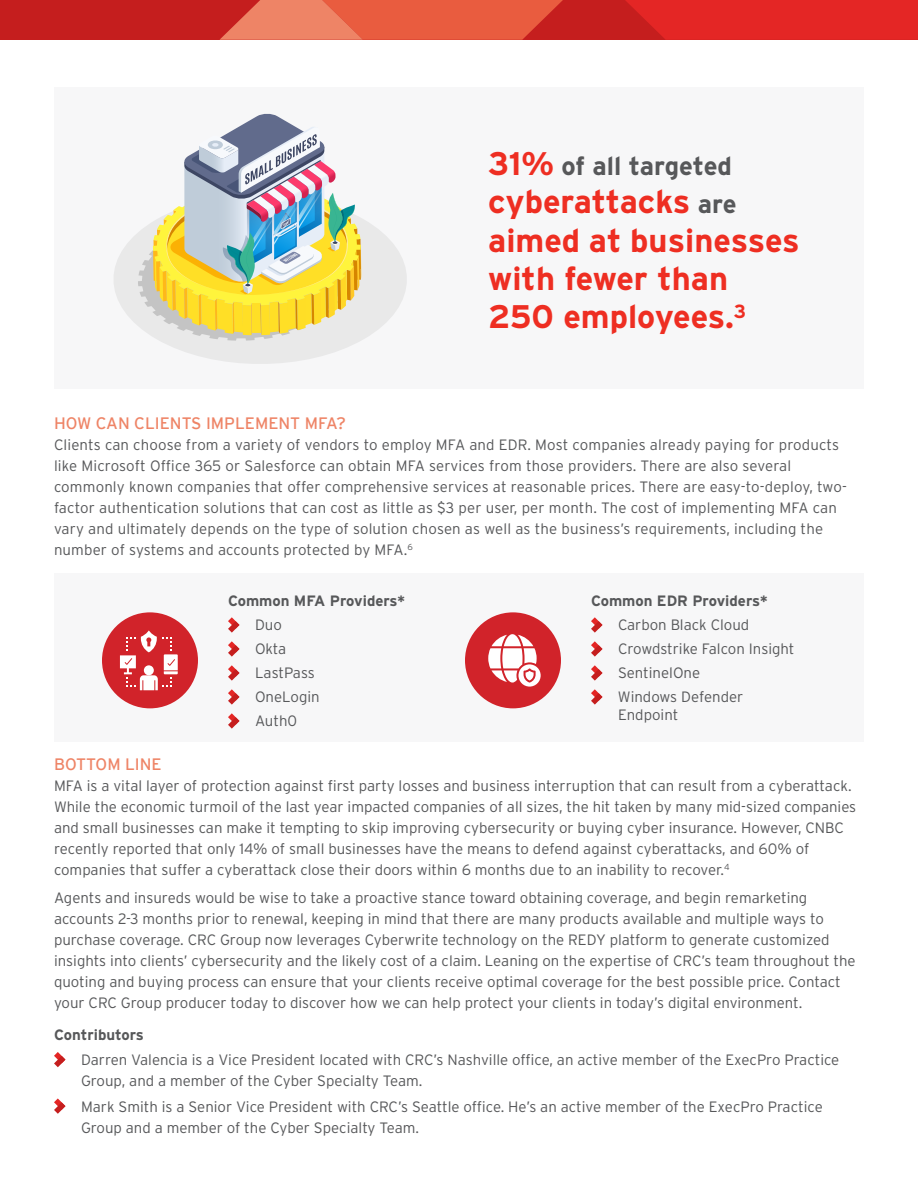
<style>
.page{position:relative;width:918px;height:1188px;background:#fff}
.page>*{position:absolute;margin:0;border:0;box-sizing:border-box;transform-origin:0 0}
.Body_Bullet_point{font:700 32.7px/38.4px "Interstate";color:#ee2e22}
.Body_Bullet_point-2{font:700 25.8px "Interstate";letter-spacing:-.005em;color:#57585a}
.Body_Bullet_point-3{font:16.5px "Interstate";color:#ee8466}
.Body_Bullet_point-4{font:300 15px/21px "Interstate";color:#57585a}
.Body_Bullet_point-5{font:700 15px "Interstate";color:#57585a}
.Body_copy{font:700 15px "Interstate";color:#57585a}
.s1{font-size:32.7px;color:#ee2e22}
.s2{font-size:25.8px;color:#57585a}
</style>
<div class="page">
<div style="left:54px;top:573px;width:810px;height:169px;background:#f7f7f8"></div>
<svg style="left:54px;top:1052px;width:11px;height:15px"></svg>
<svg style="left:54px;top:1098px;width:11px;height:16px"></svg>
<div style="left:0;top:0;width:918px;height:40px;background:#c51e1e"></div>
<svg style="left:625px;top:0;width:293px;height:40px"></svg>
<svg style="left:220px;top:0;width:343px;height:40px"></svg>
<div style="left:54px;top:88px;width:810px;height:301px;background:#f7f7f8"></div>
<svg style="left:114px;top:218px;width:293px;height:146px;fill:#e9e9e9"></svg>
<svg style="left:138px;top:113px;width:223px;height:228px"></svg>
<svg style="left:591px;top:617px;width:11px;height:16px"></svg>
<svg style="left:591px;top:641px;width:11px;height:16px"></svg>
<svg style="left:591px;top:665px;width:11px;height:16px"></svg>
<svg style="left:591px;top:689px;width:11px;height:16px"></svg>
<div style="left:465px;top:612px;width:96px;height:96px;background:#d1232a;border-radius:50%"></div>
<svg style="left:488px;top:634px;width:53px;height:53px"></svg>
<svg style="left:228px;top:617px;width:11px;height:16px"></svg>
<svg style="left:228px;top:641px;width:11px;height:16px"></svg>
<svg style="left:228px;top:665px;width:11px;height:16px"></svg>
<svg style="left:228px;top:689px;width:11px;height:16px"></svg>
<svg style="left:228px;top:713px;width:11px;height:16px"></svg>
<div style="left:102px;top:612px;width:96px;height:96px;background:#d1232a;border-radius:50%"></div>
<svg style="left:120px;top:630px;width:58px;height:60px"></svg>
<p class="Body_Bullet_point-2" style="left:488px;top:150px;width:245px"><span class="s1">31%</span> of all targeted</p>
<p class="Body_Bullet_point" style="left:488px;top:182px;width:313px">cyberattacks <span class="s2">are </span>aimed at businesses with fewer than<br>250 employees.<sup>3</sup></p>
<p class="Body_Bullet_point-3" style="left:54px;top:414px;width:293px">HOW CAN CLIENTS IMPLEMENT MFA?</p>
<p class="Body_Bullet_point-4" style="left:54px;top:434px;width:794px">Clients can choose from a variety of vendors to employ MFA and EDR. Most companies already paying for products like Microsoft Office 365 or Salesforce can obtain MFA services from those providers. There are also several commonly known companies that offer comprehensive services at reasonable prices. There are easy-to-deploy, two&shy;factor authentication solutions that can cost as little as $3 per user, per month. The cost of implementing MFA can vary and ultimately depends on the type of solution chosen as well as the business’s requirements, including the number of systems and accounts protected by MFA.<sup>6</sup></p>
<p class="Body_Bullet_point-5" style="left:228px;top:592px;width:179px">Common MFA Providers*</p>
<p class="Body_Bullet_point-4" style="left:255px;top:614px;width:28px">Duo</p>
<p class="Body_Bullet_point-4" style="left:255px;top:638px;width:33px">Okta</p>
<p class="Body_Bullet_point-4" style="left:255px;top:662px;width:61px">LastPass</p>
<p class="Body_Bullet_point-4" style="left:255px;top:686px;width:66px">OneLogin</p>
<p class="Body_Bullet_point-4" style="left:255px;top:710px;width:44px">Auth0</p>
<p class="Body_Bullet_point-5" style="left:591px;top:592px;width:178px">Common EDR Providers*</p>
<p class="Body_Bullet_point-4" style="left:618px;top:614px;width:133px">Carbon Black Cloud</p>
<p class="Body_Bullet_point-4" style="left:618px;top:638px;width:178px">Crowdstrike Falcon Insight</p>
<p class="Body_Bullet_point-4" style="left:618px;top:662px;width:84px">SentinelOne</p>
<p class="Body_Bullet_point-4" style="left:618px;top:688px;width:127px;line-height:18px">Windows Defender<br>Endpoint</p>
<p class="Body_Bullet_point-3" style="left:54px;top:754px;width:109px">BOTTOM LINE</p>
<p class="Body_Bullet_point-4" style="left:54px;top:775px;width:804px">MFA is a vital layer of protection against first party losses and business interruption that can result from a cyberattack.<br>While the economic turmoil of the last year impacted companies of all sizes, the hit taken by many mid-sized companies and small businesses can make it tempting to skip improving cybersecurity or buying cyber insurance. However, CNBC recently reported that only 14% of small businesses have the means to defend against cyberattacks, and 60% of companies that suffer a cyberattack close their doors within 6 months due to an inability to recover.<sup>4</sup></p>
<p class="Body_Bullet_point-4" style="left:54px;top:887px;width:803px">Agents and insureds would be wise to take a proactive stance toward obtaining coverage, and begin remarketing accounts 2-3 months prior to renewal, keeping in mind that there are many products available and multiple ways to purchase coverage. CRC Group now leverages Cyberwrite technology on the REDY platform to generate customized insights into clients’ cybersecurity and the likely cost of a claim. Leaning on the expertise of CRC’s team throughout the quoting and buying process can ensure that your clients receive optimal coverage for the best possible price. Contact your CRC Group producer today to discover how we can help protect your clients in today’s digital environment.</p>
<p class="Body_copy" style="left:54px;top:1025px;width:92px">Contributors</p>
<p class="Body_Bullet_point-4" style="left:81px;top:1049px;width:760px">Darren Valencia is a Vice President located with CRC’s Nashville office, an active member of the ExecPro Practice<br>Group, and a member of the Cyber Specialty Team.</p>
<p class="Body_Bullet_point-4" style="left:81px;top:1096px;width:743px">Mark Smith is a Senior Vice President with CRC’s Seattle office. He’s an active member of the ExecPro Practice<br>Group and a member of the Cyber Specialty Team.</p>
</div>
